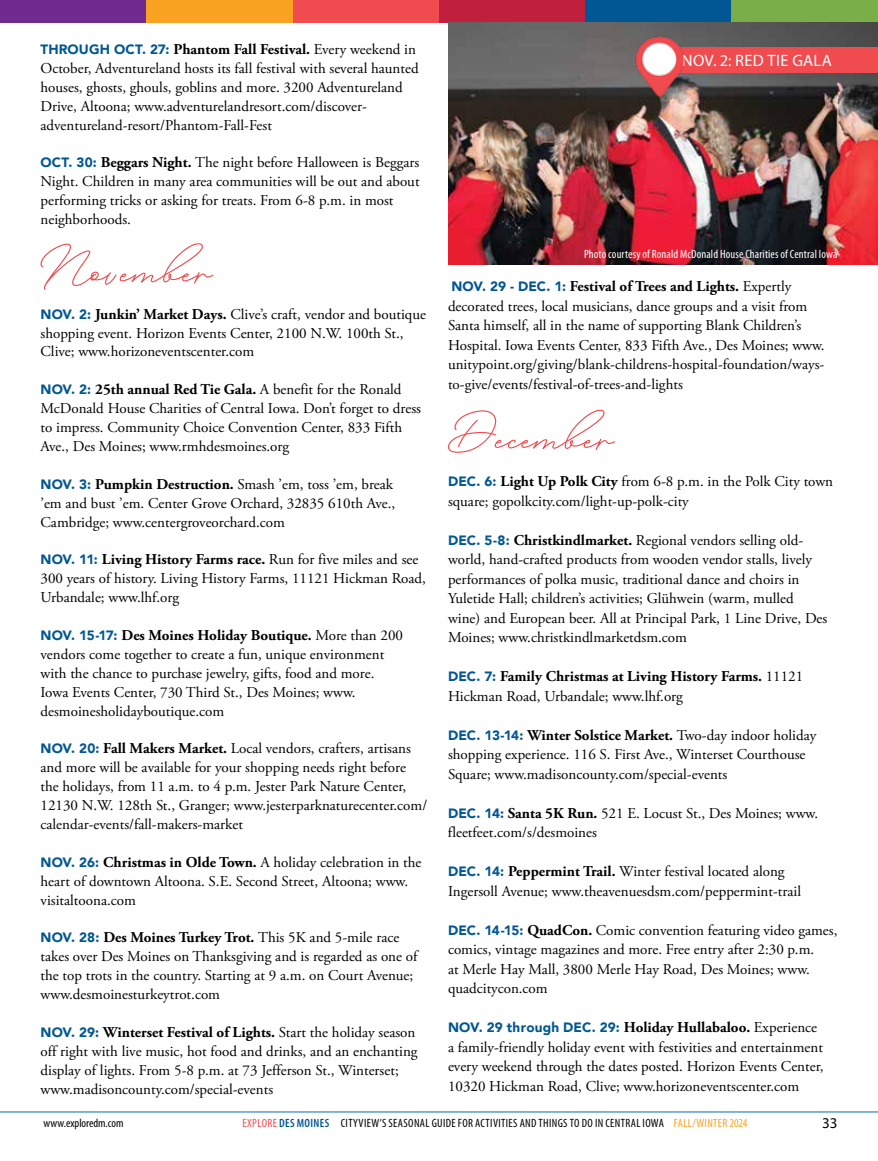
<style>
.page{position:relative;width:878px;height:1161px;background:#fff}
.page>*{position:absolute;margin:0;border:0;box-sizing:border-box;transform-origin:0 0}
.t1{font:700 72px "Absolute Beauty Script";color:#f04b4f}
.t2{font:16.5px "Myriad Pro";letter-spacing:.015em;color:#fff}
.t3{font:15px/18.9px "Adobe Garamond Pro";color:#000}
.t4{font:15px "Myriad Pro";color:#000}
.t5{font:900 13.5px "Avenir";letter-spacing:.015em;color:#005793}
.t6{font:condensed 12px "Myriad Pro";letter-spacing:.03em;color:#000}
.t7{font:condensed 12px "Myriad Pro";letter-spacing:.01em;color:#fff}
.t8{font:condensed 12px "Myriad Pro";color:#000}
.s1{font-family:"Avenir";font-weight:900;font-size:13.5px;color:#005793}
.s2{font-weight:700}
.s3{font-family:"Adobe Garamond Pro";font-weight:700;font-size:15px;color:#000}
.s4{font-family:"Adobe Garamond Pro";font-weight:400;font-size:15px;color:#000}
.s5{color:#f04b4f}
.s6{font-weight:600;color:#005793}
.s7{color:#faa222}
</style>
<div class="page">
<hr style="left:0;top:1112px;width:878px;height:1px;background:#006bb7">
<div style="left:0;top:0;width:146px;height:23px;background:#712b90"></div>
<div style="left:146px;top:0;width:147px;height:23px;background:#faa222"></div>
<div style="left:293px;top:0;width:146px;height:23px;background:#f04b4f"></div>
<div style="left:439px;top:0;width:146px;height:23px;background:#c11f3e"></div>
<div style="left:585px;top:0;width:147px;height:23px;background:#005793"></div>
<div style="left:731px;top:0;width:147px;height:23px;background:#7aae49"></div>
<img style="left:448px;top:23px;width:430px;height:241px">
<div style="left:671px;top:47px;width:207px;height:26px;background:#f04b4f"></div>
<img style="left:633px;top:29px;width:52px;height:72px">
<p class="t3" style="left:40px;top:40px;width:379px"><span class="s1">THROUGH OCT. 27:</span> <span class="s2">Phantom Fall Festival.</span> Every weekend in October, Adventureland hosts its fall festival with several haunted houses, ghosts, ghouls, goblins and more. 3200 Adventureland Drive, Altoona; www.adventurelandresort.com/discover&shy;adventureland-resort/Phantom-Fall-Fest</p>
<p class="t3" style="left:40px;top:154px;width:380px"><span class="s1">OCT. 30:</span> <span class="s2">Beggars Night.</span> The night before Halloween is Beggars Night. Children in many area communities will be out and about performing tricks or asking for treats. From 6-8 p.m. in most neighborhoods.</p>
<h1 class="t1" style="left:40px;top:237px;width:173px">November</h1>
<p class="t3" style="left:40px;top:305px;width:387px"><span class="s1">NOV. 2:</span> <span class="s2">Junkin’ Market Days.</span> Clive’s craft, vendor and boutique shopping event. Horizon Events Center, 2100 N.W. 100th St.,<br>Clive; www.horizoneventscenter.com</p>
<p class="t3" style="left:40px;top:381px;width:382px"><span class="s1">NOV. 2:</span> <span class="s2">25th annual Red Tie Gala.</span> A benefit for the Ronald McDonald House Charities of Central Iowa. Don’t forget to dress to impress. Community Choice Convention Center, 833 Fifth Ave., Des Moines; www.rmhdesmoines.org</p>
<p class="t3" style="left:40px;top:475px;width:356px"><span class="s1">NOV. 3:</span> <span class="s2">Pumpkin Destruction.</span> Smash ’em, toss ’em, break ’em and bust ’em. Center Grove Orchard, 32835 610th Ave.,<br>Cambridge; www.centergroveorchard.com</p>
<p class="t3" style="left:40px;top:551px;width:387px"><span class="s1">NOV. 11:</span> <span class="s2">Living History Farms race.</span> Run for five miles and see<br>300 years of history. Living History Farms, 11121 Hickman Road,<br>Urbandale; www.lhf.org</p>
<p class="t3" style="left:40px;top:626px;width:364px"><span class="s1">NOV. 15-17:</span> <span class="s2">Des Moines Holiday Boutique.</span> More than 200 vendors come together to create a fun, unique environment with the chance to purchase jewelry, gifts, food and more.<br>Iowa Events Center, 730 Third St., Des Moines; www. desmoinesholidayboutique.com</p>
<p class="t3" style="left:40px;top:740px;width:388px"><span class="s1">NOV. 20:</span> <span class="s2">Fall Makers Market.</span> Local vendors, crafters, artisans and more will be available for your shopping needs right before the holidays, from 11 a.m. to 4 p.m. Jester Park Nature Center, 12130 N.W. 128th St., Granger; www.jesterparknaturecenter.com/ calendar-events/fall-makers-market</p>
<p class="t3" style="left:40px;top:853px;width:382px"><span class="s1">NOV. 26:</span> <span class="s2">Christmas in Olde Town.</span> A holiday celebration in the heart of downtown Altoona. S.E. Second Street, Altoona; www. visitaltoona.com</p>
<p class="t3" style="left:40px;top:929px;width:378px"><span class="s1">NOV. 28:</span> <span class="s2">Des Moines Turkey Trot.</span> This 5K and 5-mile race takes over Des Moines on Thanksgiving and is regarded as one of the top trots in the country. Starting at 9 a.m. on Court Avenue; www.desmoinesturkeytrot.com</p>
<p class="t3" style="left:40px;top:1023px;width:378px"><span class="s1">NOV. 29:</span> <span class="s2">Winterset Festival of Lights.</span> Start the holiday season off right with live music, hot food and drinks, and an enchanting display of lights. From 5-8 p.m. at 73 Jefferson St., Winterset; www.madisoncounty.com/special-events</p>
<p class="t2" style="left:682px;top:50px;width:152px">NOV. 2: RED TIE GALA</p>
<p class="t7" style="left:584px;top:247px;width:255px">Photo courtesy of Ronald McDonald House Charities of Central Iowa</p>
<p class="t3" style="left:448px;top:277px;width:378px;line-height:19.5px"><span class="s1">NOV. 29 - DEC. 1:</span> <span class="s2">Festival of Trees and Lights.</span> Expertly decorated trees, local musicians, dance groups and a visit from Santa himself, all in the name of supporting Blank Children’s Hospital. Iowa Events Center, 833 Fifth Ave., Des Moines; www. unitypoint.org/giving/blank-childrens-hospital-foundation/ways&shy;to-give/events/festival-of-trees-and-lights</p>
<h1 class="t1" style="left:448px;top:404px;width:167px">December</h1>
<p class="t3" style="left:448px;top:472px;width:386px;line-height:19.5px"><span class="s1">DEC. 6:</span> <span class="s2">Light Up Polk City</span> from 6-8 p.m. in the Polk City town square; gopolkcity.com/light-up-polk-city</p>
<p class="t3" style="left:448px;top:531px;width:381px;line-height:19.5px"><span class="s1">DEC. 5-8:</span> <span class="s2">Christkindlmarket.</span> Regional vendors selling old&shy;world, hand-crafted products from wooden vendor stalls, lively performances of polka music, traditional dance and choirs in Yuletide Hall; children’s activities; Glühwein (warm, mulled wine) and European beer. All at Principal Park, 1 Line Drive, Des Moines; www.christkindlmarketdsm.com</p>
<p class="t3" style="left:448px;top:667px;width:357px;line-height:19.5px"><span class="s1">DEC. 7:</span> <span class="s2">Family Christmas at Living History Farms.</span> 11121<br>Hickman Road, Urbandale; www.lhf.org</p>
<p class="t3" style="left:448px;top:726px;width:370px;line-height:19.5px"><span class="s1">DEC. 13-14:</span> <span class="s2">Winter Solstice Market.</span> Two-day indoor holiday shopping experience. 116 S. First Ave., Winterset Courthouse<br>Square; www.madisoncounty.com/special-events</p>
<p class="t3" style="left:448px;top:804px;width:371px;line-height:19.5px"><span class="s1">DEC. 14:</span> <span class="s2">Santa 5K Run.</span> 521 E. Locust St., Des Moines; www. fleetfeet.com/s/desmoines</p>
<p class="t3" style="left:448px;top:862px;width:354px;line-height:19.5px"><span class="s1">DEC. 14:</span> <span class="s2">Peppermint Trail.</span> Winter festival located along<br>Ingersoll Avenue; www.theavenuesdsm.com/peppermint-trail</p>
<p class="t3" style="left:448px;top:921px;width:391px;line-height:19.5px"><span class="s1">DEC. 14-15:</span> <span class="s2">QuadCon.</span> Comic convention featuring video games, comics, vintage magazines and more. Free entry after 2:30 p.m.<br>at Merle Hay Mall, 3800 Merle Hay Road, Des Moines; www. quadcitycon.com</p>
<p class="t5" style="left:448px;top:1016px;width:371px">NOV. 29 through DEC. 29: <span class="s3">Holiday Hullabaloo.</span> <span class="s4">Experience</span></p>
<p class="t3" style="left:448px;top:1038px;width:377px;line-height:19.5px;text-align:justify">a family-friendly holiday event with festivities and entertainment every weekend through the dates posted. Horizon Events Center, 10320 Hickman Road, Clive; www.horizoneventscenter.com</p>
<p class="t8" style="left:44px;top:1115px;width:82px">www.exploredm.com</p>
<p class="t6" style="left:242px;top:1115px;width:506px"><span class="s5">EXPLORE</span> <span class="s6">DES MOINES</span> CITYVIEW’S SEASONAL GUIDE FOR ACTIVITIES AND THINGS TO DO IN CENTRAL IOWA <span class="s7">FALL/WINTER 2024</span></p>
<p class="t4" style="left:822px;top:1114px;width:17px">33</p>
</div>
